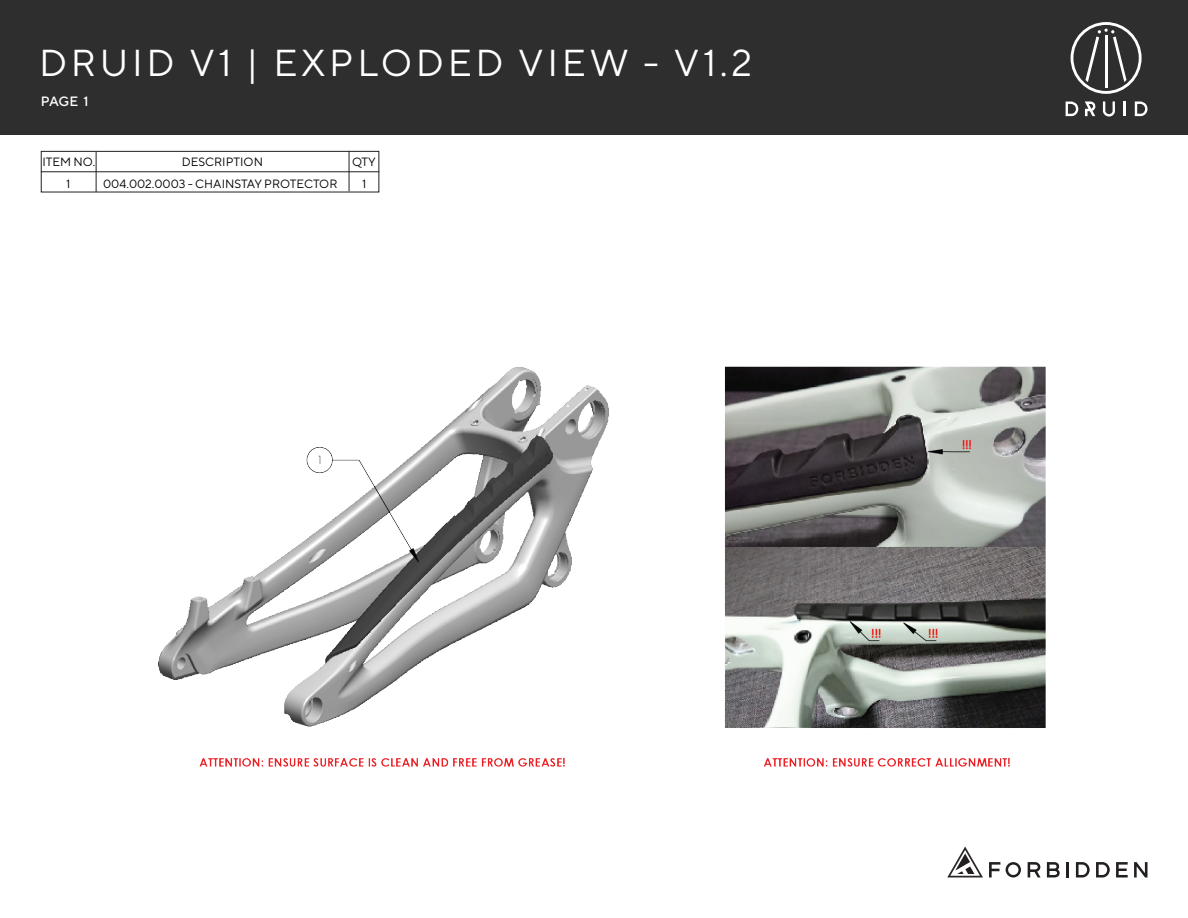
<style>
.page{position:relative;width:1188px;height:918px;background:#fff}
.page>*{position:absolute;margin:0;border:0;box-sizing:border-box;transform-origin:0 0}
.t1{font:37.5px "TT Norms";letter-spacing:.1em;color:#fff}
.t2{font:500 13.5px "TT Norms";color:#fff}
.t3{font:12px "TT Norms";color:#000}
</style>
<div class="page">
<div style="left:0;top:0;width:1188px;height:135px;background:#2e2e2f"></div>
<svg style="left:1066px;top:102px;width:13px;height:14px"></svg>
<svg style="left:1085px;top:101px;width:11px;height:15px"></svg>
<svg style="left:1103px;top:101px;width:12px;height:16px"></svg>
<hr style="left:1123px;top:102px;width:3px;height:14px;background:#fff">
<svg style="left:1135px;top:101px;width:13px;height:15px"></svg>
<svg style="left:1071px;top:22px;width:71px;height:72px"></svg>
<svg style="left:947px;top:846px;width:36px;height:31px"></svg>
<svg style="left:1006px;top:862px;width:15px;height:15px"></svg>
<svg style="left:1116px;top:862px;width:12px;height:15px"></svg>
<svg style="left:989px;top:862px;width:11px;height:15px"></svg>
<hr style="left:1066px;top:862px;width:3px;height:15px;background:#231f20">
<svg style="left:1047px;top:862px;width:13px;height:15px"></svg>
<svg style="left:1076px;top:862px;width:14px;height:15px"></svg>
<svg style="left:1096px;top:862px;width:14px;height:15px"></svg>
<svg style="left:1134px;top:862px;width:14px;height:15px"></svg>
<svg style="left:1028px;top:862px;width:13px;height:15px"></svg>
<img style="left:158px;top:366px;width:888px;height:401px">
<div style="left:41px;top:151px;width:338px;height:41px;border:1px solid #231f20"></div>
<hr style="left:96px;top:151px;width:1px;height:41px;background:#231f20">
<hr style="left:349px;top:151px;width:1px;height:40px;background:#231f20">
<hr style="left:41px;top:171px;width:338px;height:1px;background:#231f20">
<h1 class="t1" style="left:39px;top:40px;width:715px">DRUID V1 | EXPLODED VIEW - V1.2</h1>
<p class="t2" style="left:41px;top:93px;width:49px">PAGE 1</p>
<p class="t3" style="left:42px;top:154px;width:55px">ITEM NO.</p>
<p class="t3" style="left:182px;top:154px;width:83px">DESCRIPTION</p>
<p class="t3" style="left:352px;top:154px;width:25px">QTY</p>
<p class="t3" style="left:66px;top:176px;width:6px">1</p>
<p class="t3" style="left:103px;top:176px;width:236px">004.002.0003 - CHAINSTAY PROTECTOR</p>
<p class="t3" style="left:362px;top:176px;width:6px">1</p>
</div>
